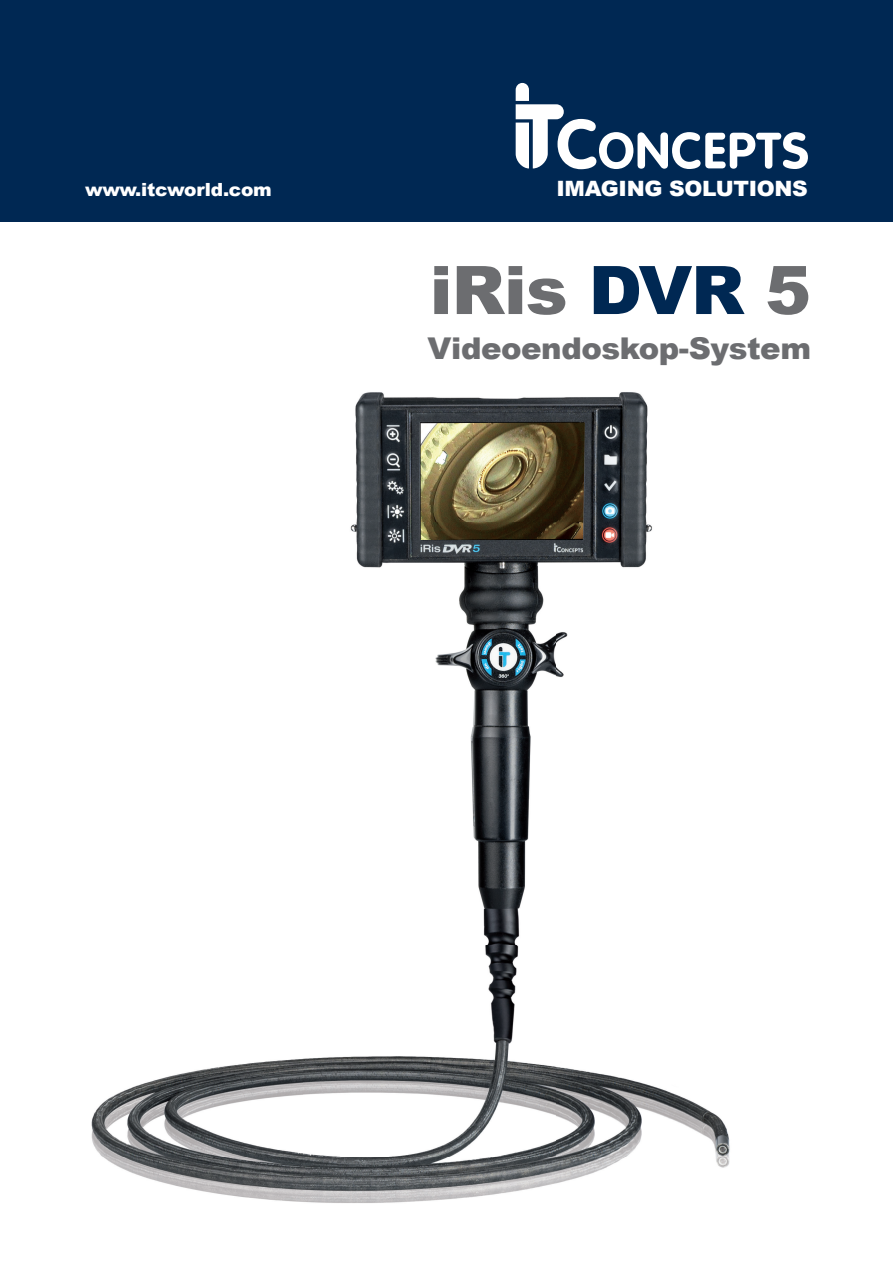
<style>
.page{position:relative;width:893px;height:1263px;background:#fff}
.page>*{position:absolute;margin:0;border:0;box-sizing:border-box;transform-origin:0 0}
.t1{font:900 67.05px "Arial";letter-spacing:-.015em;color:#6c6d70}
.t2{font:900 30px "Arial";letter-spacing:-.015em;color:#6c6d70}
.t3{font:900 21.15px "Arial";letter-spacing:-.015em;color:#fff}
.t4{font:900 18.15px "Arial";letter-spacing:-.015em;color:#fff}
.s1{color:#002853}
</style>
<div class="page">
<img style="left:91px;top:392px;width:639px;height:811px">
<div style="left:0;top:0;width:893px;height:221px;background:#002853"></div>
<svg style="left:516px;top:83px;width:292px;height:86px"></svg>
<p class="t4" style="left:85px;top:176px;width:188px">www.itcworld.com</p>
<p class="t3" style="left:556px;top:173px;width:253px">IMAGING SOLUTIONS</p>
<h1 class="t1" style="left:430px;top:241px;width:383px">iRis <span class="s1">DVR</span> 5</h1>
<p class="t2" style="left:427px;top:327px;width:385px">Videoendoskop- System</p>
</div>
